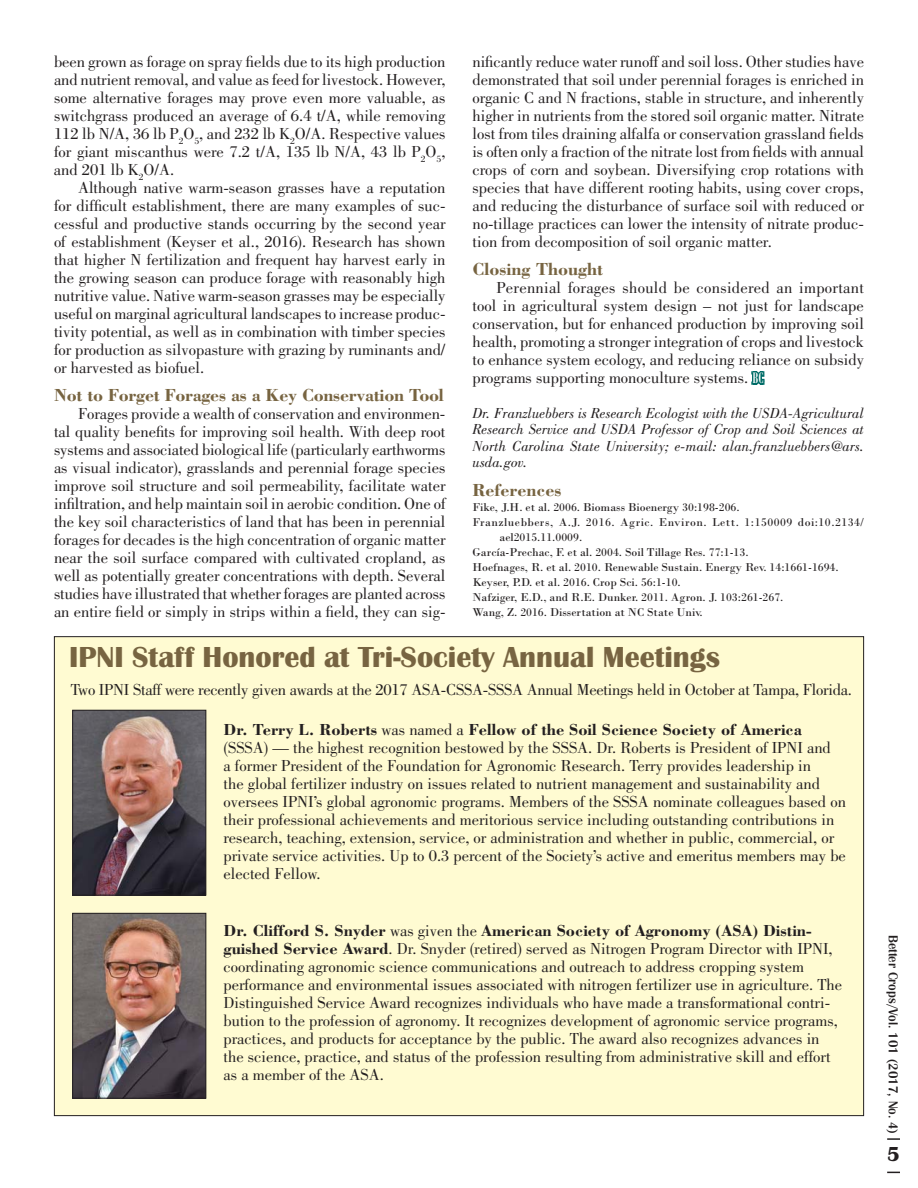
<style>
.page{position:relative;width:918px;height:1188px;background:#fff}
.page>*{position:absolute;margin:0;border:0;box-sizing:border-box;transform-origin:0 0}
.t1{font:700 30px "Britannic T";color:#776441}
.t2{font:700 21px "Britannic T";color:#231f20}
.t3{font:700 18px "Bodoni";letter-spacing:-.015em;color:#776441}
.t4{font:16.5px/18px "Bodoni";color:#231f20;text-align:justify}
.t5{font:italic 15px/16.5px "Bodoni";letter-spacing:.005em;color:#231f20;text-align:justify}
.t6{font:500 13.5px "Britannic T";color:#231f20}
.t7{font:12px "Bodoni";color:#231f20}
.t8{font:12px "Bodoni";letter-spacing:.04em;color:#231f20}
.s1{font-family:"Bodoni MT Condensed";color:#006c67}
.s2{font-family:"Bodoni MT Condensed";color:#fff}
.s3{font-weight:700}
</style>
<div class="page">
<svg style="left:887px;top:1138px;width:13px;height:2px"></svg>
<svg style="left:887px;top:1172px;width:13px;height:1px"></svg>
<div style="left:54px;top:637px;width:810px;height:479px;background:#fffbd2"></div>
<img style="left:74px;top:712px;width:130px;height:181px">
<div style="left:72px;top:710px;width:134px;height:185px;border:1px solid #231f20"></div>
<img style="left:74px;top:915px;width:130px;height:182px">
<div style="left:72px;top:913px;width:134px;height:186px;border:1px solid #231f20"></div>
<p class="t4" style="left:473px;top:54px;width:393px">nificantly reduce water runoff and soil loss. Other studies have demonstrated that soil under perennial forages is enriched in organic C and N fractions, stable in structure, and inherently higher in nutrients from the stored soil organic matter. Nitrate lost from tiles draining alfalfa or conservation grassland fields is often only a fraction of the nitrate lost from fields with annual crops of corn and soybean. Diversifying crop rotations with species that have different rooting habits, using cover crops, and reducing the disturbance of surface soil with reduced or no-tillage practices can lower the intensity of nitrate produc&shy;tion from decomposition of soil organic matter.</p>
<p class="t3" style="left:472px;top:263px;width:132px">Closing Thought</p>
<p class="t4" style="left:473px;top:280px;width:393px;text-indent:24px">Perennial forages should be considered an important tool in agricultural system design – not just for landscape conservation, but for enhanced production by improving soil health, promoting a stronger integration of crops and livestock to enhance system ecology, and reducing reliance on subsidy programs supporting monoculture systems. <span class="s1">B</span><span class="s2">C</span></p>
<p class="t5" style="left:472px;top:406px;width:393px">Dr. Franzluebbers is Research Ecologist with the USDA-Agricultural Research Service and USDA Professor of Crop and Soil Sciences at North Carolina State University; e-mail: alan.franzluebbers@ars. usda.gov.</p>
<p class="t3" style="left:472px;top:483px;width:90px">References</p>
<p class="t7" style="left:472px;top:503px;width:269px">Fike, J.H. et al. 2006. Biomass Bioenergy 30:198-206.</p>
<p class="t8" style="left:472px;top:518px;width:393px">Franzluebbers, A.J. 2016. Agric. Environ. Lett. 1:150009 doi:10.2134/</p>
<p class="t7" style="left:500px;top:533px;width:84px">ael2015.11.0009.</p>
<p class="t7" style="left:472px;top:548px;width:278px">García-Prechac, F. et al. 2004. Soil Tillage Res. 77:1-13.</p>
<p class="t7" style="left:472px;top:563px;width:368px">Hoefnages, R. et al. 2010. Renewable Sustain. Energy Rev. 14:1661-1694.</p>
<p class="t7" style="left:472px;top:578px;width:210px">Keyser, P.D. et al. 2016. Crop Sci. 56:1-10.</p>
<p class="t7" style="left:472px;top:593px;width:313px">Nafziger, E.D., and R.E. Dunker. 2011. Agron. J. 103:261-267.</p>
<p class="t7" style="left:472px;top:608px;width:232px">Wang, Z. 2016. Dissertation at NC State Univ.</p>
<h1 class="t1" style="left:69px;top:647px;width:652px">IPNI Staff Honored at Tri-Society Annual Meetings</h1>
<p class="t4" style="left:54px;top:54px;width:393px">been grown as forage on spray fields due to its high production and nutrient removal, and value as feed for livestock. However, some alternative forages may prove even more valuable, as switchgrass produced an average of 6.4 t/A, while removing 112 lb N/A, 36 lb P<sub>2</sub>O<sub>5</sub>, and 232 lb K<sub>2</sub>O/A. Respective values for giant miscanthus were 7.2 t/A, 135 lb N/A, 43 lb P<sub>2</sub>O<sub>5</sub>, and 201 lb K<sub>2</sub>O/A.</p>
<p class="t4" style="left:54px;top:180px;width:393px;text-indent:24px">Although native warm-season grasses have a reputation for difficult establishment, there are many examples of suc&shy;cessful and productive stands occurring by the second year of establishment (Keyser et al., 2016). Research has shown that higher N fertilization and frequent hay harvest early in the growing season can produce forage with reasonably high nutritive value. Native warm-season grasses may be especially useful on marginal agricultural landscapes to increase produc&shy;tivity potential, as well as in combination with timber species for production as silvopasture with grazing by ruminants and/ or harvested as biofuel.</p>
<p class="t3" style="left:54px;top:389px;width:391px">Not to Forget Forages as a Key Conservation Tool</p>
<p class="t4" style="left:54px;top:406px;width:393px;text-indent:24px">Forages provide a wealth of conservation and environmen&shy;tal quality benefits for improving soil health. With deep root systems and associated biological life (particularly earthworms as visual indicator), grasslands and perennial forage species improve soil structure and soil permeability, facilitate water infiltration, and help maintain soil in aerobic condition. One of the key soil characteristics of land that has been in perennial forages for decades is the high concentration of organic matter near the soil surface compared with cultivated cropland, as well as potentially greater concentrations with depth. Several studies have illustrated that whether forages are planted across an entire field or simply in strips within a field, they can sig-</p>
<p class="t4" style="left:71px;top:682px;width:783px">Two IPNI Staff were recently given awards at the 2017 ASA-CSSA-SSSA Annual Meetings held in October at Tampa, Florida.</p>
<p class="t4" style="left:224px;top:722px;width:624px;text-align:left"><span class="s3">Dr. Terry L. Roberts</span> was named a <span class="s3">Fellow of the Soil Science Society of America </span>(SSSA) — the highest recognition bestowed by the SSSA. Dr. Roberts is President of IPNI and<br>a former President of the Foundation for Agronomic Research. Terry provides leadership in<br>the global fertilizer industry on issues related to nutrient management and sustainability and oversees IPNI’s global agronomic programs. Members of the SSSA nominate colleagues based on their professional achievements and meritorious service including outstanding contributions in research, teaching, extension, service, or administration and whether in public, commercial, or private service activities. Up to 0.3 percent of the Society’s active and emeritus members may be elected Fellow.</p>
<p class="t4" style="left:224px;top:923px;width:620px;text-align:left"><span class="s3">Dr. Clifford S. Snyder</span> was given the <span class="s3">American Society of Agronomy (ASA) Distin&shy;guished Service Award</span>. Dr. Snyder (retired) served as Nitrogen Program Director with IPNI, coordinating agronomic science communications and outreach to address cropping system performance and environmental issues associated with nitrogen fertilizer use in agriculture. The Distinguished Service Award recognizes individuals who have made a transformational contri&shy;bution to the profession of agronomy. It recognizes development of agronomic service programs, practices, and products for acceptance by the public. The award also recognizes advances in the science, practice, and status of the profession resulting from administrative skill and effort as a member of the ASA.</p>
<p class="t6" style="left:901px;top:935px;width:200px;rotate:90deg">Better Crops/Vol. 101 (2017, No. 4)</p>
<p class="t2" style="left:887px;top:1147px;width:14px">5</p>
</div>
